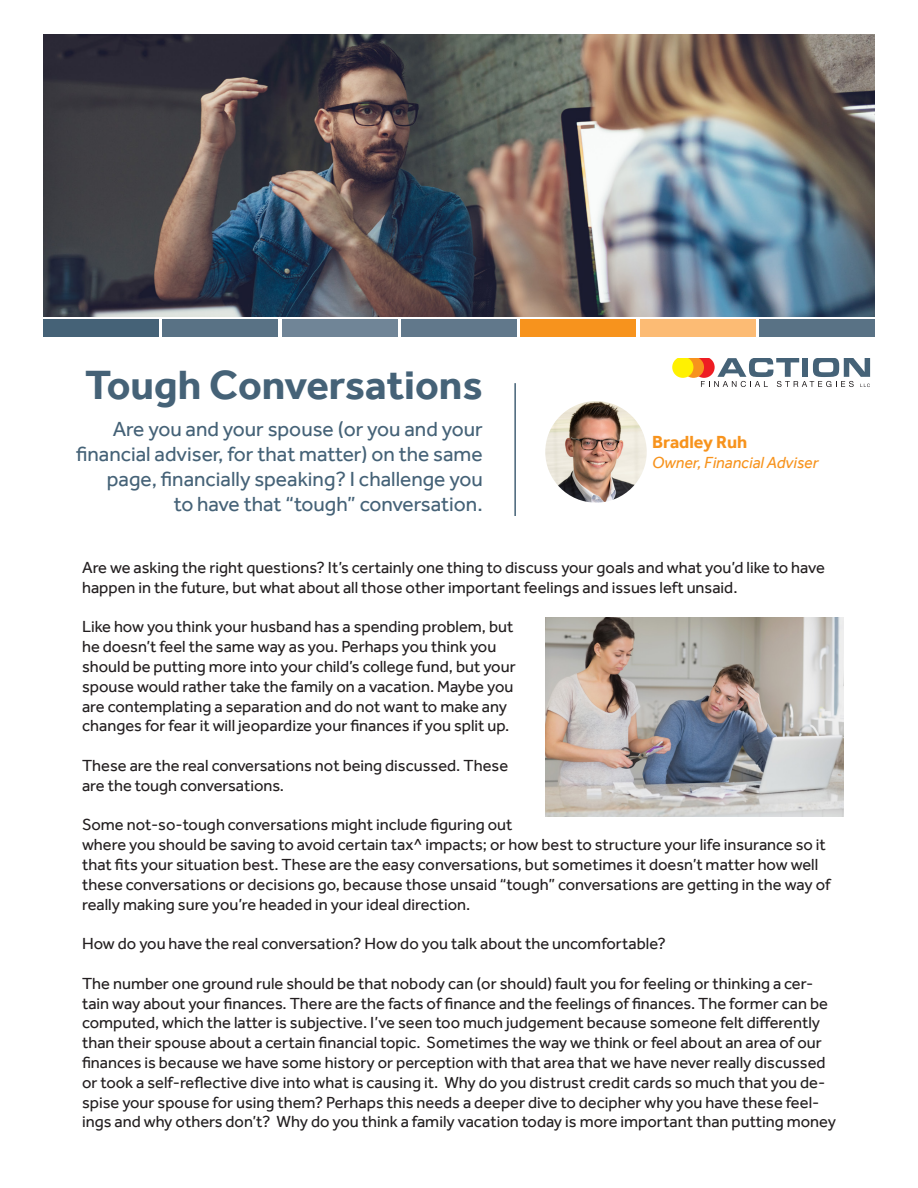
<style>
.page{position:relative;width:918px;height:1188px;background:#fff}
.page>*{position:absolute;margin:0;border:0;box-sizing:border-box;transform-origin:0 0}
.t1{font:700 42px "Effra";color:#456277}
.t2{font:21px/25.2px "Effra";color:#456277;text-align:right}
.t3{font:700 18px "Effra";color:#f7931d}
.t4{font:16.5px/19.8px "Effra";color:#231f20}
.t5{font:italic 16.5px "Effra";color:#f7931d}
</style>
<div class="page">
<img style="left:43px;top:35px;width:832px;height:281px">
<img style="left:545px;top:401px;width:102px;height:102px;border-radius:51px">
<svg style="left:672px;top:358px;width:198px;height:29px"></svg>
<img style="left:545px;top:618px;width:299px;height:199px">
<div style="left:43px;top:320px;width:116px;height:17px;background:#456277"></div>
<div style="left:163px;top:320px;width:115px;height:17px;background:#597285"></div>
<div style="left:282px;top:320px;width:115px;height:17px;background:#708597"></div>
<div style="left:401px;top:320px;width:116px;height:17px;background:#61788b"></div>
<div style="left:521px;top:320px;width:115px;height:17px;background:#f7931d"></div>
<div style="left:640px;top:320px;width:115px;height:17px;background:#fcbb74"></div>
<div style="left:759px;top:320px;width:116px;height:17px;background:#597285"></div>
<hr style="left:514px;top:383px;width:2px;height:133px;background:#456277">
<p class="t1" style="left:85px;top:360px;width:399px">Tough Conversations</p>
<p class="t2" style="left:113px;top:416px;width:372px">Are you and your spouse (or you and your</p>
<p class="t2" style="left:76px;top:441px;width:408px">financial adviser, for that matter) on the same page, financially speaking? I challenge you</p>
<p class="t2" style="left:174px;top:491px;width:310px">to have that “tough” conversation.</p>
<p class="t3" style="left:652px;top:431px;width:97px">Bradley Ruh</p>
<p class="t5" style="left:652px;top:452px;width:168px">Owner, Financial Adviser</p>
<p class="t4" style="left:82px;top:557px;width:744px">Are we asking the right questions? It’s certainly one thing to discuss your goals and what you’d like to have happen in the future, but what about all those other important feelings and issues left unsaid.</p>
<p class="t4" style="left:82px;top:617px;width:435px">Like how you think your husband has a spending problem, but he doesn’t feel the same way as you. Perhaps you think you should be putting more into your child’s college fund, but your spouse would rather take the family on a vacation. Maybe you are contemplating a separation and do not want to make any changes for fear it will jeopardize your finances if you split up.</p>
<p class="t4" style="left:82px;top:755px;width:428px">These are the real conversations not being discussed. These are the tough conversations.</p>
<p class="t4" style="left:82px;top:815px;width:750px">Some not-so-tough conversations might include figuring out<br>where you should be saving to avoid certain tax^ impacts; or how best to structure your life insurance so it that fits your situation best. These are the easy conversations, but sometimes it doesn’t matter how well these conversations or decisions go, because those unsaid “tough” conversations are getting in the way of really making sure you’re headed in your ideal direction.</p>
<p class="t4" style="left:82px;top:934px;width:585px">How do you have the real conversation? How do you talk about the uncomfortable?</p>
<p class="t4" style="left:82px;top:973px;width:755px">The number one ground rule should be that nobody can (or should) fault you for feeling or thinking a cer&shy;tain way about your finances. There are the facts of finance and the feelings of finances. The former can be computed, which the latter is subjective. I’ve seen too much judgement because someone felt differently than their spouse about a certain financial topic. Sometimes the way we think or feel about an area of our finances is because we have some history or perception with that area that we have never really discussed or took a self-reflective dive into what is causing it. Why do you distrust credit cards so much that you de&shy;spise your spouse for using them? Perhaps this needs a deeper dive to decipher why you have these feel&shy;ings and why others don’t? Why do you think a family vacation today is more important than putting money</p>
</div>
